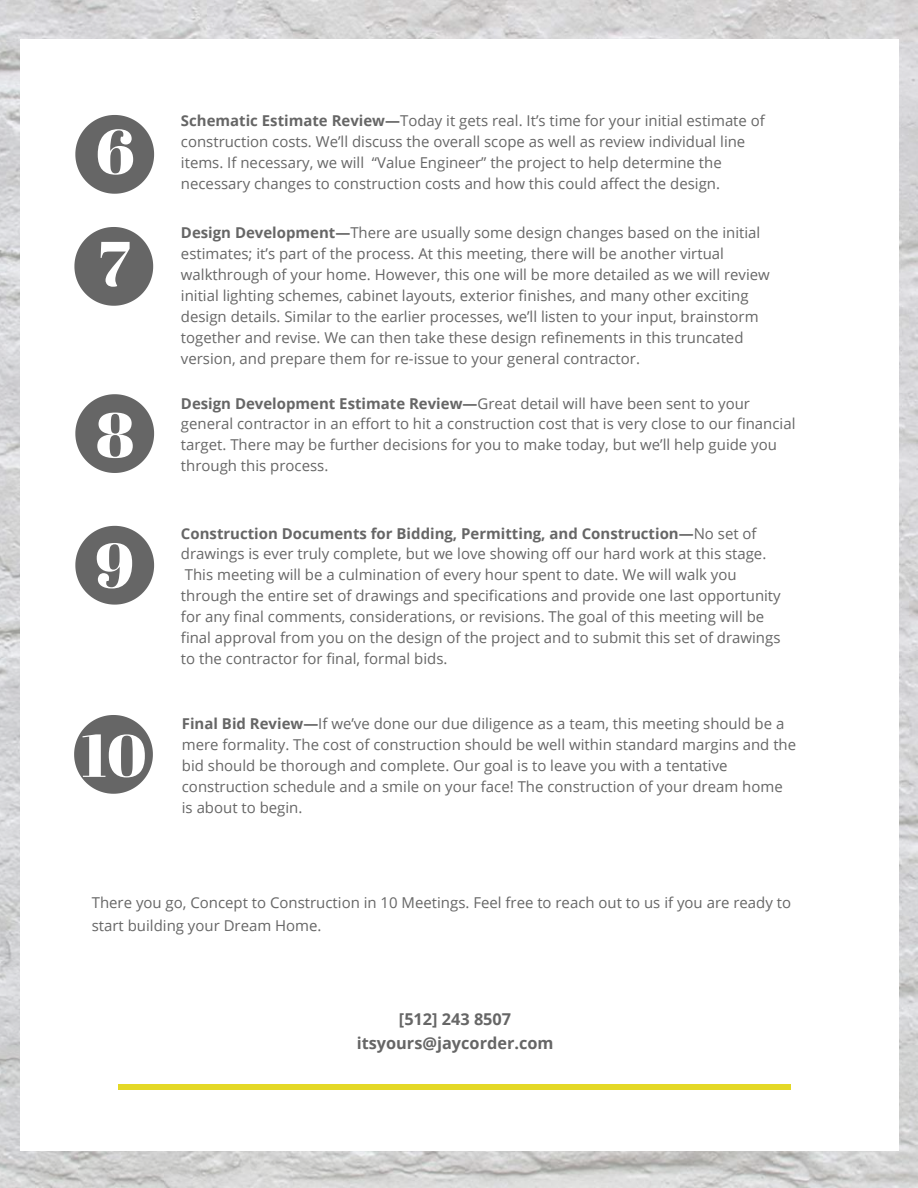
<style>
.page{position:relative;width:918px;height:1188px;background:#fff}
.page>*{position:absolute;margin:0;border:0;box-sizing:border-box;transform-origin:0 0}
.t1{font:63.15px "Abril Fatface";color:#fff}
.t2{font:59.7px "Abril Fatface";color:#fff}
.t3{font:700 16.35px/24.5px "Open Sans";color:#666;text-align:center}
.t4{font:15px/20.9px "Open Sans";color:#666}
.s1{font-weight:700}
</style>
<div class="page">
<img style="left:0;top:0;width:918px;height:1188px">
<div style="left:21px;top:39px;width:878px;height:1111px;background:#fff"></div>
<div style="left:119px;top:1084px;width:672px;height:6px;background:#e4d826"></div>
<svg style="left:75px;top:394px;width:79px;height:79px"></svg>
<svg style="left:75px;top:526px;width:79px;height:79px"></svg>
<svg style="left:74px;top:715px;width:79px;height:79px"></svg>
<svg style="left:74px;top:227px;width:79px;height:79px"></svg>
<svg style="left:75px;top:115px;width:79px;height:79px"></svg>
<h1 class="t1" style="left:96px;top:107px;width:40px">6</h1>
<h1 class="t1" style="left:98px;top:219px;width:34px">7</h1>
<h1 class="t1" style="left:96px;top:391px;width:40px">8</h1>
<h1 class="t1" style="left:95px;top:521px;width:40px">9</h1>
<h2 class="t2" style="left:82px;top:714px;width:67px">10</h2>
<p class="t4" style="left:181px;top:110px;width:586px"><span class="s1">Schematic Estimate Review—</span>Today it gets real. It’s time for your initial estimate of construction costs. We’ll discuss the overall scope as well as review individual line items. If necessary, we will “Value Engineer” the project to help determine the</p>
<p class="t4" style="left:181px;top:173px;width:541px">necessary changes to construction costs and how this could affect the design.</p>
<p class="t4" style="left:181px;top:222px;width:590px"><span class="s1">Design Development—</span>There are usually some design changes based on the initial estimates; it’s part of the process. At this meeting, there will be another virtual walkthrough of your home. However, this one will be more detailed as we will review initial lighting schemes, cabinet layouts, exterior finishes, and many other exciting design details. Similar to the earlier processes, we’ll listen to your input, brainstorm together and revise. We can then take these design refinements in this truncated version, and prepare them for re-issue to your general contractor.</p>
<p class="t4" style="left:181px;top:392px;width:616px"><span class="s1">Design Development Estimate Review—</span>Great detail will have been sent to your general contractor in an effort to hit a construction cost that is very close to our financial target. There may be further decisions for you to make today, but we’ll help guide you through this process.</p>
<p class="t4" style="left:181px;top:522px;width:601px"><span class="s1">Construction Documents for Bidding, Permitting, and Construction—</span>No set of drawings is ever truly complete, but we love showing off our hard work at this stage.<br>This meeting will be a culmination of every hour spent to date. We will walk you through the entire set of drawings and specifications and provide one last opportunity for any final comments, considerations, or revisions. The goal of this meeting will be final approval from you on the design of the project and to submit this set of drawings to the contractor for final, formal bids.</p>
<p class="t4" style="left:182px;top:713px;width:616px"><span class="s1">Final Bid Review—</span>If we’ve done our due diligence as a team, this meeting should be a mere formality. The cost of construction should be well within standard margins and the bid should be thorough and complete. Our goal is to leave you with a tentative construction schedule and a smile on your face! The construction of your dream home is about to begin.</p>
<p class="t4" style="left:92px;top:891px;width:701px;line-height:22.5px">There you go, Concept to Construction in 10 Meetings. Feel free to reach out to us if you are ready to start building your Dream Home.</p>
<p class="t3" style="left:357px;top:1006px;width:198px">[512] 243 8507 itsyours@jaycorder.com</p>
</div>
